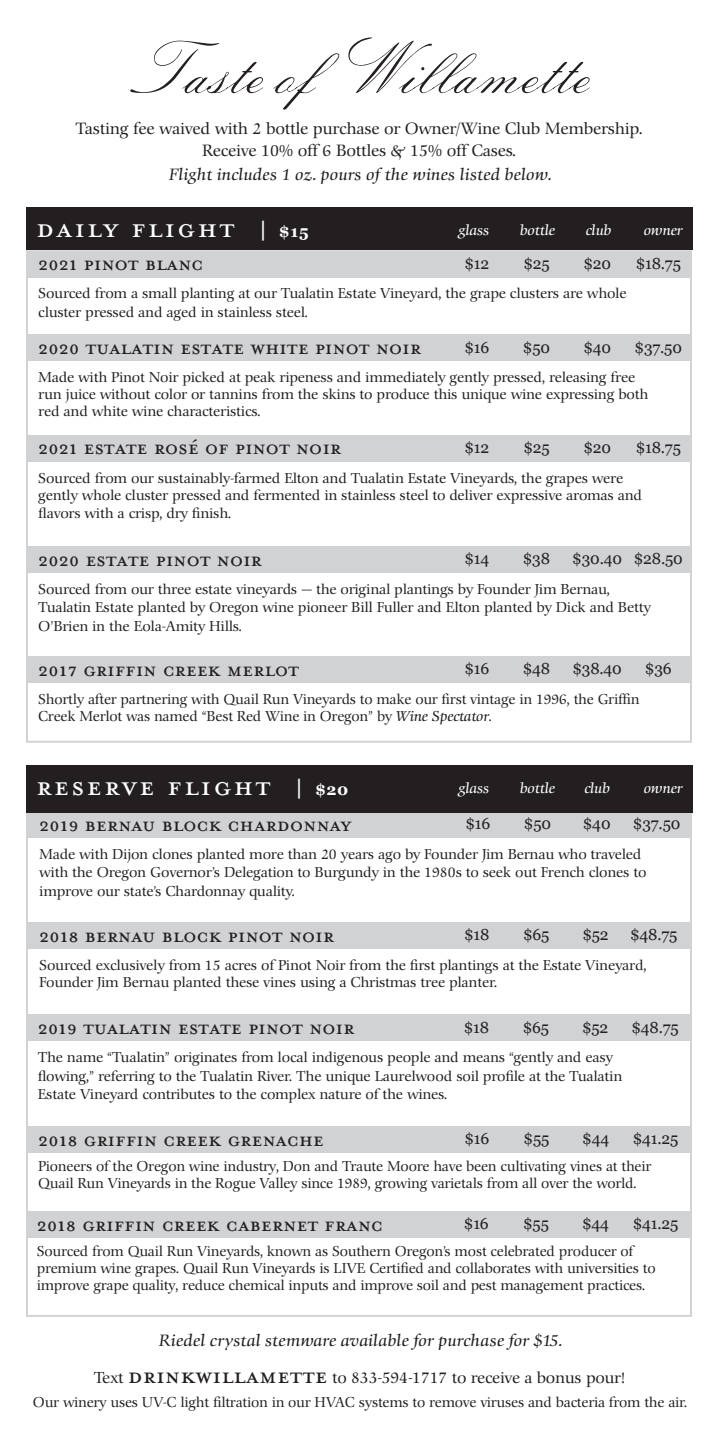
<style>
.page{position:relative;width:720px;height:1440px;background:#fff}
.page>*{position:absolute;margin:0;border:0;box-sizing:border-box;transform-origin:0 0}
.Flight_Header{font:38px "Mrs Eaves All Petite Caps OT";letter-spacing:.05em;color:#fff}
.Wine{font:28px "Mrs Eaves All Petite Caps OT";letter-spacing:-.01em;color:#231f20}
.Price{font:16px "Georgia";letter-spacing:-.01em;color:#231f20}
.t1{font:16px/22px "Comenius Antiqua";color:#231f20;text-align:center}
.t2{font:italic 16px "Comenius Antiqua";letter-spacing:.02em;color:#231f20}
.Flight_Header-2{font:700 16px "Georgia";color:#fff}
.t3{font:15.6px "Comenius Antiqua";color:#231f20}
.WIne_Description{font:14px/17px "Comenius Antiqua";color:#231f20}
.t4{font:italic 14px "Comenius Antiqua";color:#fff}
.s1{font-style:italic}
.s2{font-family:"Mrs Eaves All Petite Caps OT";font-size:31.2px}
</style>
<div class="page">
<svg style="left:130px;top:37px;width:460px;height:73px"></svg>
<div style="left:27px;top:811px;width:665px;height:27px;background:#d1d2d4"></div>
<div style="left:27px;top:1015px;width:663px;height:26px;background:#d1d2d4"></div>
<div style="left:28px;top:1126px;width:662px;height:27px;background:#d1d2d4"></div>
<div style="left:26px;top:1211px;width:664px;height:27px;background:#d1d2d4"></div>
<div style="left:27px;top:922px;width:665px;height:27px;background:#d1d2d4"></div>
<div style="left:26px;top:765px;width:666px;height:47px;background:#231f20"></div>
<div style="left:26px;top:207px;width:666px;height:43px;background:#231f20"></div>
<div style="left:28px;top:334px;width:662px;height:27px;background:#d1d2d4"></div>
<div style="left:28px;top:546px;width:662px;height:27px;background:#d1d2d4"></div>
<div style="left:28px;top:656px;width:662px;height:27px;background:#d1d2d4"></div>
<div style="left:28px;top:435px;width:662px;height:27px;background:#d1d2d4"></div>
<div style="left:28px;top:251px;width:662px;height:27px;background:#d1d2d4"></div>
<p class="t1" style="left:75px;top:118px;width:569px">Tasting fee waived with 2 bottle purchase or Owner/Wine Club Membership.<br>Receive 10% off 6 Bottles &amp; 15% off Cases.</p>
<p class="t2" style="left:169px;top:165px;width:384px">Flight includes 1 oz. pours of the wines listed below.</p>
<p class="Flight_Header" style="left:36px;top:205px;width:234px">DAILY FLIGHT |</p>
<p class="Flight_Header-2" style="left:279px;top:219px;width:31px">$15</p>
<p class="t4" style="left:458px;top:222px;width:32px">glass</p>
<p class="t4" style="left:520px;top:222px;width:37px">bottle</p>
<p class="t4" style="left:586px;top:222px;width:27px">club</p>
<p class="t4" style="left:644px;top:222px;width:40px">owner</p>
<p class="Wine" style="left:38px;top:247px;width:167px">2021 PINOT BLANC</p>
<p class="Price" style="left:465px;top:252px;width:26px">$12</p>
<p class="WIne_Description" style="left:38px;top:286px;width:590px">Sourced from a small planting at our Tualatin Estate Vineyard, the grape clusters are whole</p>
<p class="WIne_Description" style="left:38px;top:304px;width:271px">cluster pressed and aged in stainless steel.</p>
<p class="Price" style="left:523px;top:252px;width:28px">$25</p>
<p class="Price" style="left:583px;top:252px;width:29px">$20</p>
<p class="Price" style="left:636px;top:252px;width:47px">$18.75</p>
<p class="Wine" style="left:38px;top:330px;width:385px">2020 TUALATIN ESTATE WHITE PINOT NOIR</p>
<p class="Price" style="left:464px;top:335px;width:26px">$16</p>
<p class="WIne_Description" style="left:38px;top:369px;width:611px">Made with Pinot Noir picked at peak ripeness and immediately gently pressed, releasing free run juice without color or tannins from the skins to produce this unique wine expressing both red and white wine characteristics.</p>
<p class="Price" style="left:523px;top:335px;width:29px">$50</p>
<p class="Price" style="left:583px;top:335px;width:29px">$40</p>
<p class="Price" style="left:635px;top:335px;width:49px">$37.50</p>
<p class="Wine" style="left:38px;top:431px;width:305px">2021 ESTATE ROSÉ of pinot noir</p>
<p class="Price" style="left:465px;top:436px;width:26px">$12</p>
<p class="WIne_Description" style="left:38px;top:470px;width:605px">Sourced from our sustainably-farmed Elton and Tualatin Estate Vineyards, the grapes were gently whole cluster pressed and fermented in stainless steel to deliver expressive aromas and</p>
<p class="WIne_Description" style="left:38px;top:505px;width:194px">flavors with a crisp, dry finish.</p>
<p class="Price" style="left:523px;top:436px;width:28px">$25</p>
<p class="Price" style="left:583px;top:436px;width:29px">$20</p>
<p class="Price" style="left:636px;top:436px;width:47px">$18.75</p>
<p class="Wine" style="left:38px;top:542px;width:225px">2020 ESTATE PINOT NOIR</p>
<p class="Price" style="left:464px;top:547px;width:26px">$14</p>
<p class="WIne_Description" style="left:38px;top:581px;width:573px">Sourced from our three estate vineyards — the original plantings by Founder Jim Bernau,</p>
<p class="WIne_Description" style="left:38px;top:599px;width:614px">Tualatin Estate planted by Oregon wine pioneer Bill Fuller and Elton planted by Dick and Betty</p>
<p class="WIne_Description" style="left:38px;top:618px;width:205px">O’Brien in the Eola-Amity Hills.</p>
<p class="Price" style="left:523px;top:547px;width:29px">$38</p>
<p class="Price" style="left:572px;top:547px;width:51px">$30.40</p>
<p class="Price" style="left:634px;top:547px;width:51px">$28.50</p>
<p class="Wine" style="left:38px;top:652px;width:262px">2017 GRIFFIN CREEK MERLOT</p>
<p class="Price" style="left:464px;top:657px;width:26px">$16</p>
<p class="WIne_Description" style="left:38px;top:691px;width:603px">Shortly after partnering with Quail Run Vineyards to make our first vintage in 1996, the Griffin<br>Creek Merlot was named “Best Red Wine in Oregon” by <span class="s1">Wine Spectator</span>.</p>
<p class="Price" style="left:523px;top:657px;width:29px">$48</p>
<p class="Price" style="left:572px;top:657px;width:51px">$38.40</p>
<p class="Price" style="left:645px;top:657px;width:28px">$36</p>
<p class="Flight_Header" style="left:36px;top:763px;width:270px">RESERVE FLIGHT |</p>
<p class="Flight_Header-2" style="left:315px;top:777px;width:35px">$20</p>
<p class="t4" style="left:458px;top:780px;width:32px">glass</p>
<p class="t4" style="left:520px;top:780px;width:37px">bottle</p>
<p class="t4" style="left:584px;top:780px;width:27px">club</p>
<p class="t4" style="left:644px;top:780px;width:40px">owner</p>
<p class="Wine" style="left:39px;top:807px;width:314px">2019 BERNAU BLOCK CHARDONNAY</p>
<p class="Price" style="left:465px;top:812px;width:26px">$16</p>
<p class="WIne_Description" style="left:39px;top:846px;width:604px">Made with Dijon clones planted more than 20 years ago by Founder Jim Bernau who traveled</p>
<p class="WIne_Description" style="left:39px;top:865px;width:608px">with the Oregon Governor’s Delegation to Burgundy in the 1980s to seek out French clones to</p>
<p class="WIne_Description" style="left:39px;top:883px;width:257px">improve our state’s Chardonnay quality.</p>
<p class="Price" style="left:524px;top:812px;width:29px">$50</p>
<p class="Price" style="left:583px;top:812px;width:29px">$40</p>
<p class="Price" style="left:633px;top:812px;width:49px">$37.50</p>
<p class="Wine" style="left:39px;top:918px;width:297px">2018 BERNAU BLOCK PINOT NOIR</p>
<p class="Price" style="left:464px;top:923px;width:27px">$18</p>
<p class="WIne_Description" style="left:39px;top:957px;width:609px">Sourced exclusively from 15 acres of Pinot Noir from the first plantings at the Estate Vineyard,<br>Founder Jim Bernau planted these vines using a Christmas tree planter.</p>
<p class="Price" style="left:523px;top:923px;width:28px">$65</p>
<p class="Price" style="left:582px;top:923px;width:28px">$52</p>
<p class="Price" style="left:630px;top:923px;width:49px">$48.75</p>
<p class="Wine" style="left:38px;top:1011px;width:318px">2019 TUALATIN ESTATE PINOT NOIR</p>
<p class="Price" style="left:464px;top:1015px;width:27px">$18</p>
<p class="WIne_Description" style="left:38px;top:1049px;width:577px">The name “Tualatin” originates from local indigenous people and means “gently and easy</p>
<p class="WIne_Description" style="left:38px;top:1068px;width:586px">flowing,” referring to the Tualatin River. The unique Laurelwood soil profile at the Tualatin</p>
<p class="WIne_Description" style="left:38px;top:1086px;width:411px">Estate Vineyard contributes to the complex nature of the wines.</p>
<p class="Price" style="left:523px;top:1015px;width:28px">$65</p>
<p class="Price" style="left:582px;top:1015px;width:28px">$52</p>
<p class="Price" style="left:632px;top:1015px;width:49px">$48.75</p>
<p class="Wine" style="left:38px;top:1122px;width:287px">2018 GRIFFIN CREEK GRENACHE</p>
<p class="Price" style="left:464px;top:1127px;width:26px">$16</p>
<p class="Price" style="left:524px;top:1127px;width:27px">$55</p>
<p class="Price" style="left:582px;top:1127px;width:28px">$44</p>
<p class="Price" style="left:633px;top:1127px;width:47px">$41.25</p>
<p class="WIne_Description" style="left:38px;top:1158px;width:614px">Pioneers of the Oregon wine industry, Don and Traute Moore have been cultivating vines at their<br>Quail Run Vineyards in the Rogue Valley since 1989, growing varietals from all over the world.</p>
<p class="Wine" style="left:37px;top:1207px;width:348px">2018 GRIFFIN CREEK CABERNET FRANC</p>
<p class="Price" style="left:464px;top:1212px;width:26px">$16</p>
<p class="Price" style="left:523px;top:1212px;width:27px">$55</p>
<p class="Price" style="left:582px;top:1212px;width:28px">$44</p>
<p class="Price" style="left:633px;top:1212px;width:47px">$41.25</p>
<p class="WIne_Description" style="left:37px;top:1243px;width:620px">Sourced from Quail Run Vineyards, known as Southern Oregon’s most celebrated producer of premium wine grapes. Quail Run Vineyards is LIVE Certified and collaborates with universities to improve grape quality, reduce chemical inputs and improve soil and pest management practices.</p>
<p class="t2" style="left:159px;top:1332px;width:404px">Riedel crystal stemware available for purchase for $15.</p>
<p class="t3" style="left:94px;top:1369px;width:532px">Text <span class="s2">drinkwillamette</span> to 833-594-1717 to receive a bonus pour!</p>
<p class="WIne_Description" style="left:33px;top:1394px;width:656px">Our winery uses UV-C light filtration in our HVAC systems to remove viruses and bacteria from the air.</p>
</div>
